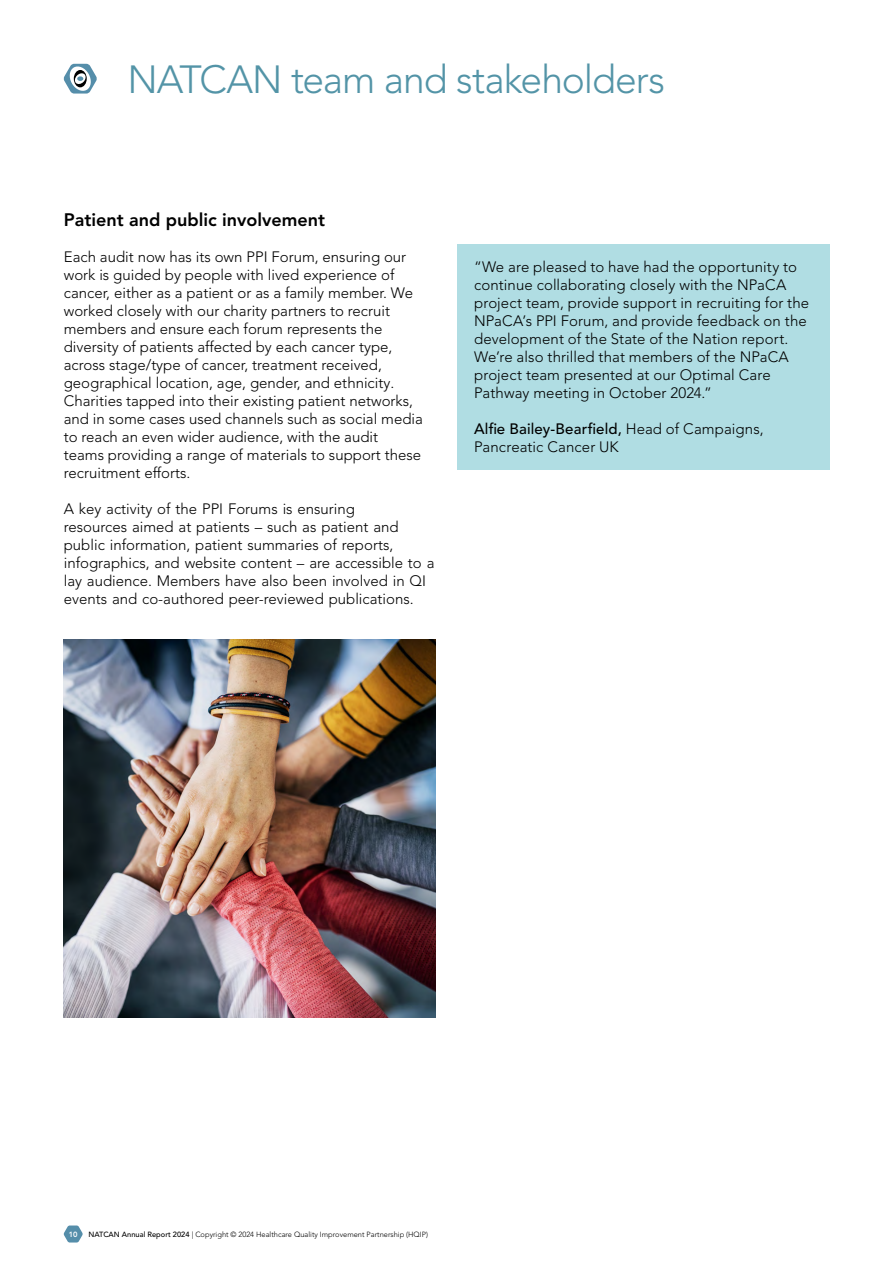
<style>
.page{position:relative;width:893px;height:1263px;background:#fff}
.page>*{position:absolute;margin:0;border:0;box-sizing:border-box;transform-origin:0 0}
.t1{font:300 39px "Avenir LT Pro";letter-spacing:-.025em;color:#5394a7}
.t2{font:800 18px "Avenir LT Pro";color:#000}
.t3{font:300 15px/18px "Avenir LT Pro";color:#000}
.t4{font:300 7.5px "Avenir LT Pro";color:#000}
.t5{font:800 7.5px "Avenir LT Pro";color:#fff}
.s1{font-weight:500}
</style>
<div class="page">
<svg style="left:64px;top:1225px;width:19px;height:17px"></svg>
<div style="left:457px;top:244px;width:372px;height:225px;background:#b0dde3"></div>
<svg style="left:64px;top:64px;width:33px;height:30px"></svg>
<img style="left:64px;top:640px;width:372px;height:378px">
<h1 class="t1" style="left:128px;top:57px;width:539px">NATCAN team and stakeholders</h1>
<p class="t2" style="left:64px;top:209px;width:263px">Patient and public involvement</p>
<p class="t3" style="left:64px;top:248px;width:361px">Each audit now has its own PPI Forum, ensuring our work is guided by people with lived experience of cancer, either as a patient or as a family member. We worked closely with our charity partners to recruit members and ensure each forum represents the diversity of patients affected by each cancer type, across stage/type of cancer, treatment received, geographical location, age, gender, and ethnicity.<br>Charities tapped into their existing patient networks, and in some cases used channels such as social media to reach an even wider audience, with the audit<br>teams providing a range of materials to support these recruitment efforts.</p>
<p class="t3" style="left:64px;top:500px;width:372px">A key activity of the PPI Forums is ensuring<br>resources aimed at patients – such as patient and public information, patient summaries of reports, infographics, and website content – are accessible to a lay audience. Members have also been involved in QI events and co-authored peer-reviewed publications.</p>
<p class="t3" style="left:474px;top:258px;width:337px">“We are pleased to have had the opportunity to continue collaborating closely with the NPaCA project team, provide support in recruiting for the NPaCA’s PPI Forum, and provide feedback on the development of the State of the Nation report.<br>We’re also thrilled that members of the NPaCA project team presented at our Optimal Care Pathway meeting in October 2024.”</p>
<p class="t3" style="left:474px;top:420px;width:291px"><span class="s1">Alfie Bailey-Bearfield,</span> Head of Campaigns,<br>Pancreatic Cancer UK</p>
<p class="t5" style="left:69px;top:1230px;width:10px">10</p>
<p class="t4" style="left:89px;top:1230px;width:341px"><span class="s1">NATCAN Annual Report 2024</span> | Copyright © 2024 Healthcare Quality Improvement Partnership (HQIP)</p>
</div>
